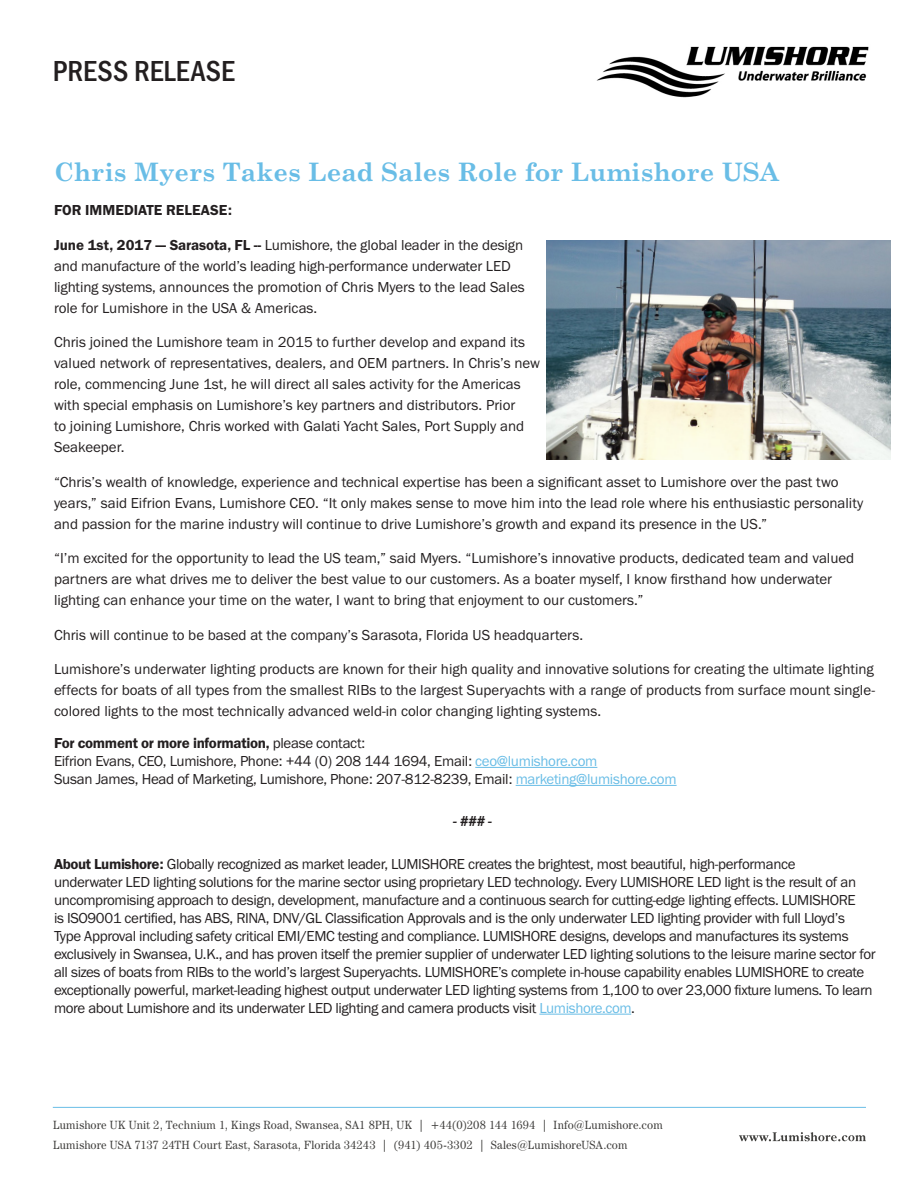
<style>
.page{position:relative;width:918px;height:1188px;background:#fff}
.page>*{position:absolute;margin:0;border:0;box-sizing:border-box;transform-origin:0 0}
.UWL_spec_addy{font:500 30px "Franklin Gothic URW Con";color:#231f20}
.UWL_spec_subhead{font:700 25.5px "Century Schoolbook";color:#69bde6}
.UWL_spec_description{font:15px/21px "Franklin Gothic URW Boo";letter-spacing:-.015em;color:#231f20}
.UWL_spec_subhead-2{font:15px "Franklin Gothic URW Dem";color:#231f20}
.UWL_spec_subhead-3{font:15px "Franklin Gothic URW Med Ita";color:#231f20}
.Section_Heading{font:12px "Century IT Cby BT";letter-spacing:.015em;color:#403f3d;scale:.93 1}
.s1{font-family:"Franklin Gothic URW Dem"}
.s2{color:#69bde6}
</style>
<div class="page">
<hr style="left:475px;top:767px;width:122px;height:1px;background:#69bde6">
<hr style="left:516px;top:785px;width:161px;height:1px;background:#69bde6">
<hr style="left:539px;top:1014px;width:92px;height:1px;background:#69bde6">
<img style="left:596px;top:46px;width:273px;height:52px">
<svg style="left:739px;top:1132px;width:127px;height:9px"></svg>
<hr style="left:53px;top:1107px;width:813px;height:1px;background:#69bde6">
<img style="left:546px;top:240px;width:345px;height:219px">
<p class="UWL_spec_addy" style="left:53px;top:51px;width:184px">PRESS RELEASE</p>
<p class="UWL_spec_subhead" style="left:54px;top:156px;width:727px">Chris Myers Takes Lead Sales Role for Lumishore USA</p>
<p class="UWL_spec_subhead-2" style="left:54px;top:201px;width:180px">FOR IMMEDIATE RELEASE:</p>
<p class="UWL_spec_description" style="left:54px;top:234px;width:472px"><span class="s1">June 1st, 2017 — Sarasota, FL --</span> Lumishore, the global leader in the design and manufacture of the world’s leading high-performance underwater LED lighting systems, announces the promotion of Chris Myers to the lead Sales role for Lumishore in the USA &amp; Americas.</p>
<p class="UWL_spec_description" style="left:54px;top:332px;width:488px">Chris joined the Lumishore team in 2015 to further develop and expand its valued network of representatives, dealers, and OEM partners. In Chris’s new role, commencing June 1st, he will direct all sales activity for the Americas with special emphasis on Lumishore’s key partners and distributors. Prior<br>to joining Lumishore, Chris worked with Galati Yacht Sales, Port Supply and Seakeeper.</p>
<p class="UWL_spec_description" style="left:54px;top:471px;width:811px">“Chris’s wealth of knowledge, experience and technical expertise has been a significant asset to Lumishore over the past two years,” said Eifrion Evans, Lumishore CEO. “It only makes sense to move him into the lead role where his enthusiastic personality and passion for the marine industry will continue to drive Lumishore’s growth and expand its presence in the US.”</p>
<p class="UWL_spec_description" style="left:54px;top:548px;width:802px">“I’m excited for the opportunity to lead the US team,” said Myers. “Lumishore’s innovative products, dedicated team and valued partners are what drives me to deliver the best value to our customers. As a boater myself, I know firsthand how underwater lighting can enhance your time on the water, I want to bring that enjoyment to our customers.”</p>
<p class="UWL_spec_description" style="left:54px;top:624px;width:531px">Chris will continue to be based at the company’s Sarasota, Florida US headquarters.</p>
<p class="UWL_spec_description" style="left:54px;top:659px;width:823px;text-align:justify">Lumishore’s underwater lighting products are known for their high quality and innovative solutions for creating the ultimate lighting effects for boats of all types from the smallest RIBs to the largest Superyachts with a range of products from surface mount single&shy;colored lights to the most technically advanced weld-in color changing lighting systems.</p>
<p class="UWL_spec_description" style="left:54px;top:734px;width:624px;line-height:18px"><span class="s1">For comment or more information,</span> please contact:<br>Eifrion Evans, CEO, Lumishore, Phone: +44 (0) 208 144 1694, Email: <span class="s2">ceo@lumishore.com<br></span>Susan James, Head of Marketing, Lumishore, Phone: 207-812-8239, Email: <span class="s2">marketing@lumishore.com</span></p>
<p class="UWL_spec_subhead-3" style="left:453px;top:812px;width:40px">- ### -</p>
<p class="UWL_spec_description" style="left:54px;top:854px;width:823px;line-height:18px"><span class="s1">About Lumishore:</span> Globally recognized as market leader, LUMISHORE creates the brightest, most beautiful, high-performance<br>underwater LED lighting solutions for the marine sector using proprietary LED technology. Every LUMISHORE LED light is the result of an uncompromising approach to design, development, manufacture and a continuous search for cutting-edge lighting effects. LUMISHORE<br>is ISO9001 certified, has ABS, RINA, DNV/GL Classification Approvals and is the only underwater LED lighting provider with full Lloyd’s Type Approval including safety critical EMI/EMC testing and compliance. LUMISHORE designs, develops and manufactures its systems exclusively in Swansea, U.K., and has proven itself the premier supplier of underwater LED lighting solutions to the leisure marine sector for all sizes of boats from RIBs to the world’s largest Superyachts. LUMISHORE’s complete in-house capability enables LUMISHORE to create exceptionally powerful, market-leading highest output underwater LED lighting systems from 1,100 to over 23,000 fixture lumens. To learn more about Lumishore and its underwater LED lighting and camera products visit <span class="s2">Lumishore.com</span>.</p>
<p class="Section_Heading" style="left:53px;top:1118px;width:657px">Lumishore UK Unit 2, Technium 1, Kings Road, Swansea, SA1 8PH, UK | +44(0)208 144 1694 | Info@Lumishore.com</p>
<p class="Section_Heading" style="left:53px;top:1137px;width:619px">Lumishore USA 7137 24TH Court East, Sarasota, Florida 34243 | (941) 405-3302 | Sales@LumishoreUSA.com</p>
</div>
